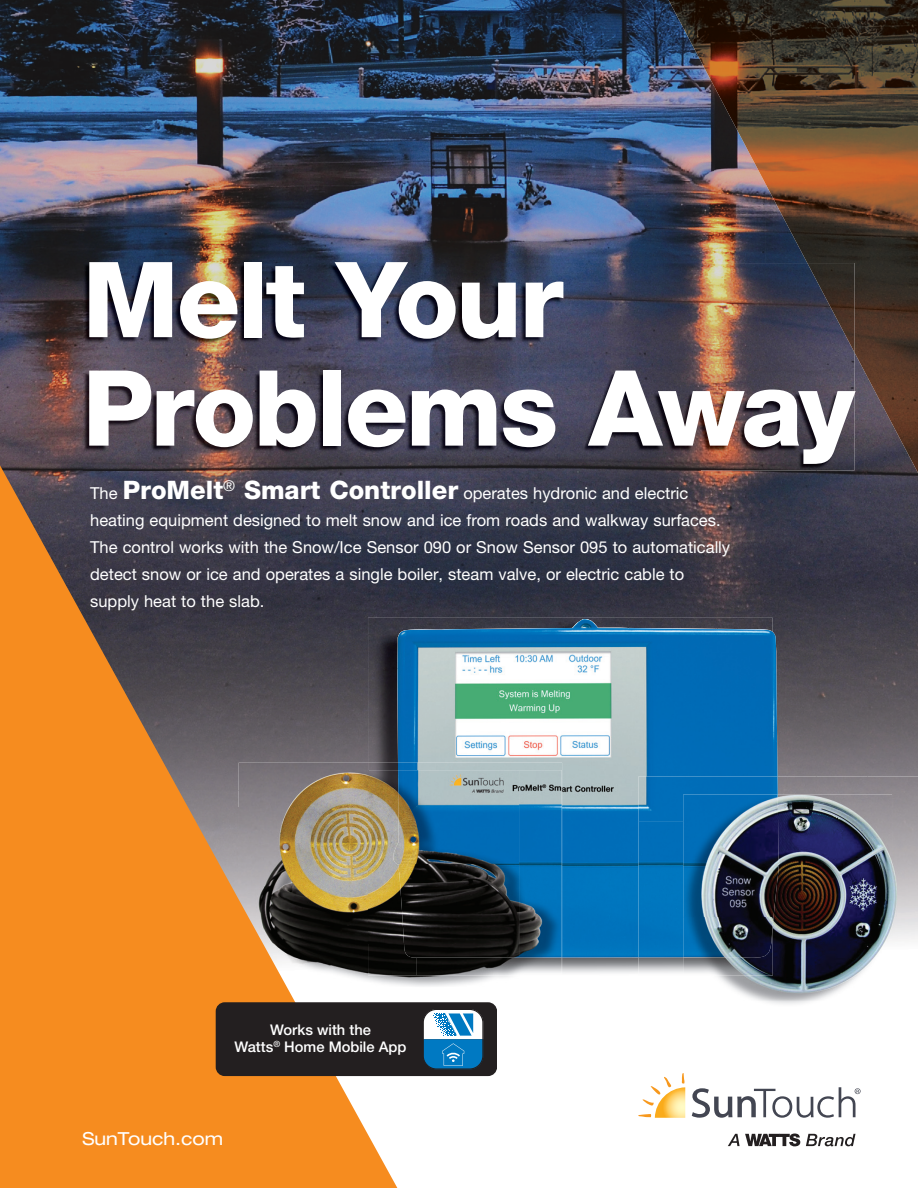
<style>
.page{position:relative;width:918px;height:1188px;background:#fff}
.page>*{position:absolute;margin:0;border:0;box-sizing:border-box;transform-origin:0 0}
.t1{font:800 105.15px/108.4px "Helvetica Neue LT Std";letter-spacing:-.025em;color:#fff}
.t2{font:expanded 18px "Helvetica Neue LT Std";color:#fff}
.t3{font:16.5px/27px "Helvetica Neue LT Std";color:#fff}
.t4{font:500 14.7px/16.5px "Helvetica Neue LT Std";color:#fff;text-align:center}
.s1{font-weight:800;font-size:25.5px}
</style>
<div class="page">
<img style="left:0;top:0;width:669px;height:263px">
<img style="left:0;top:263px;width:83px;height:173px">
<img style="left:817px;top:473px;width:50px;height:304px">
<img style="left:867px;top:473px;width:51px;height:304px">
<img style="left:408px;top:470px;width:409px;height:162px">
<img style="left:778px;top:632px;width:39px;height:145px">
<img style="left:83px;top:263px;width:586px;height:207px">
<img style="left:563px;top:958px;width:75px;height:15px">
<img style="left:405px;top:619px;width:373px;height:339px">
<img style="left:405px;top:958px;width:157px;height:28px">
<svg style="left:562px;top:958px;width:1px;height:15px"></svg>
<img style="left:405px;top:763px;width:157px;height:7px">
<img style="left:562px;top:811px;width:1px;height:147px">
<img style="left:405px;top:958px;width:12px;height:18px">
<img style="left:405px;top:770px;width:114px;height:94px">
<img style="left:519px;top:770px;width:43px;height:188px">
<img style="left:405px;top:864px;width:114px;height:94px">
<img style="left:638px;top:777px;width:280px;height:224px">
<img style="left:638px;top:777px;width:140px;height:45px">
<div style="left:638px;top:822px;width:45px;height:135px;background:#0075bd"></div>
<img style="left:683px;top:958px;width:90px;height:18px">
<img style="left:683px;top:795px;width:97px;height:122px">
<img style="left:683px;top:917px;width:91px;height:41px">
<img style="left:669px;top:0;width:249px;height:473px">
<img style="left:807px;top:263px;width:48px;height:90px">
<svg style="left:0;top:436px;width:405px;height:752px;background:#a5703e"></svg>
<svg style="left:728px;top:1134px;width:72px;height:12px"></svg>
<svg style="left:806px;top:1134px;width:50px;height:12px"></svg>
<svg style="left:692px;top:1087px;width:169px;height:31px"></svg>
<svg style="left:638px;top:1073px;width:47px;height:45px"></svg>
<div style="left:216px;top:1002px;width:280px;height:74px;background:#231f20;border-radius:9px"></div>
<svg style="left:423px;top:1009px;width:61px;height:61px;background:#5297c1"></svg>
<h1 class="t1" style="left:83px;top:245px;width:774px">Melt Your<br>Problems Away</h1>
<p class="t3" style="left:90px;top:479px;width:642px">The <span class="s1">ProMelt</span><sup>®</sup> <span class="s1">Smart Controller</span> operates hydronic and electric heating equipment designed to melt snow and ice from roads and walkway surfaces.<br>The control works with the Snow/Ice Sensor 090 or Snow Sensor 095 to automatically detect snow or ice and operates a single boiler, steam valve, or electric cable to supply heat to the slab.</p>
<p class="t4" style="left:234px;top:1021px;width:174px">Works with the<br>Watts<sup>®</sup> Home Mobile App</p>
<p class="t2" style="left:83px;top:1128px;width:142px">SunTouch.com</p>
</div>
